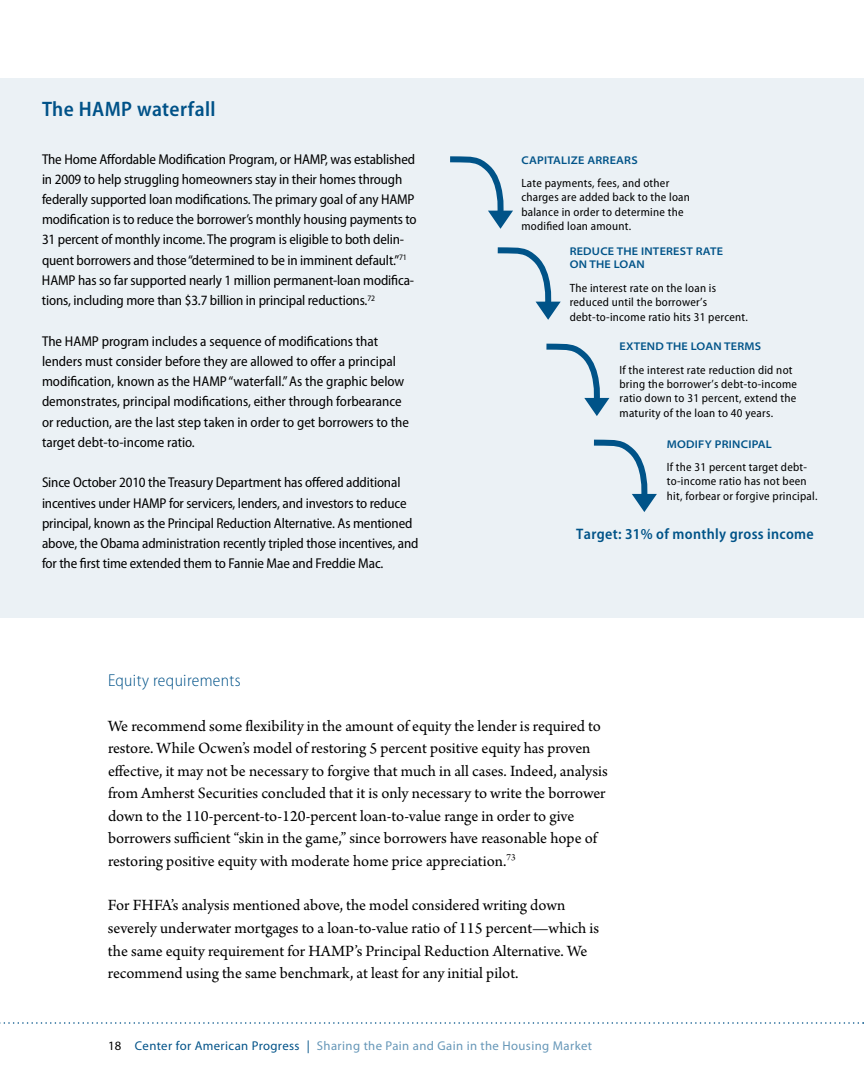
<style>
.page{position:relative;width:864px;height:1080px;background:#fff}
.page>*{position:absolute;margin:0;border:0;box-sizing:border-box;transform-origin:0 0}
.t1{font:600 semi-condensed 21px "Myriad Pro";letter-spacing:.02em;color:#005288}
.t2{font:300 semi-condensed 17.25px "Myriad Pro";letter-spacing:.02em;color:#005288}
.t3{font:16.5px/22.5px "Arno Pro";color:#000}
.t4{font:600 semi-condensed 15.15px "Myriad Pro";letter-spacing:.02em;color:#005388}
.t5{font:semi-condensed 14.25px/20.2px "Myriad Pro";letter-spacing:-.01em;color:#000}
.t6{font:12.75px "Myriad Pro";letter-spacing:.03em;color:#6697b8}
.t7{font:semi-condensed 12px/14.4px "Myriad Pro";letter-spacing:.02em;color:#000}
.t8{font:600 semi-expanded 11.25px/12.9px "Myriad Pro";letter-spacing:.02em;color:#005388}
.s1{color:#000}
.s2{color:#005288}
</style>
<div class="page">
<svg style="left:0;top:1022px;width:864px;height:2px"></svg>
<div style="left:0;top:121px;width:864px;height:497px;background:#ebf1f5"></div>
<div style="left:0;top:78px;width:864px;height:65px;background:#ebf1f5"></div>
<svg style="left:497px;top:247px;width:64px;height:73px"></svg>
<svg style="left:546px;top:343px;width:63px;height:73px"></svg>
<svg style="left:593px;top:439px;width:64px;height:73px"></svg>
<svg style="left:450px;top:156px;width:63px;height:73px"></svg>
<h1 class="t1" style="left:42px;top:98px;width:175px">The HAMP waterfall</h1>
<p class="t5" style="left:42px;top:149px;width:376px">The Home Affordable Modification Program, or HAMP, was established in 2009 to help struggling homeowners stay in their homes through federally supported loan modifications. The primary goal of any HAMP modification is to reduce the borrower’s monthly housing payments to 31 percent of monthly income. The program is eligible to both delin&shy;quent borrowers and those “determined to be in imminent default.”<sup>71<br></sup>HAMP has so far supported nearly 1 million permanent-loan modifica&shy;tions, including more than $3.7 billion in principal reductions.<sup>72</sup></p>
<p class="t5" style="left:42px;top:331px;width:368px">The HAMP program includes a sequence of modifications that lenders must consider before they are allowed to offer a principal modification, known as the HAMP “waterfall.” As the graphic below demonstrates, principal modifications, either through forbearance or reduction, are the last step taken in order to get borrowers to the target debt-to-income ratio.</p>
<p class="t5" style="left:42px;top:473px;width:378px">Since October 2010 the Treasury Department has offered additional incentives under HAMP for servicers, lenders, and investors to reduce principal, known as the Principal Reduction Alternative. As mentioned above, the Obama administration recently tripled those incentives, and for the first time extended them to Fannie Mae and Freddie Mac.</p>
<p class="t8" style="left:521px;top:153px;width:118px">CAPITALIZE ARREARS</p>
<p class="t7" style="left:521px;top:176px;width:170px">Late payments, fees, and other charges are added back to the loan balance in order to determine the modified loan amount.</p>
<p class="t8" style="left:570px;top:245px;width:155px">REDUCE THE INTEREST RATE<br>ON THE LOAN</p>
<p class="t7" style="left:570px;top:281px;width:180px">The interest rate on the loan is reduced until the borrower’s debt-to-income ratio hits 31 percent.</p>
<p class="t8" style="left:620px;top:340px;width:143px">EXTEND THE LOAN TERMS</p>
<p class="t7" style="left:620px;top:363px;width:179px">If the interest rate reduction did not bring the borrower’s debt-to-income ratio down to 31 percent, extend the maturity of the loan to 40 years.</p>
<p class="t8" style="left:667px;top:438px;width:106px">MODIFY PRINCIPAL</p>
<p class="t7" style="left:667px;top:460px;width:152px">If the 31 percent target debt&shy;to-income ratio has not been hit, forbear or forgive principal.</p>
<p class="t4" style="left:576px;top:526px;width:239px">Target: 31% of monthly gross income</p>
<p class="t2" style="left:108px;top:670px;width:134px">Equity requirements</p>
<p class="t3" style="left:108px;top:715px;width:501px">We recommend some flexibility in the amount of equity the lender is required to restore. While Ocwen’s model of restoring 5 percent positive equity has proven effective, it may not be necessary to forgive that much in all cases. Indeed, analysis from Amherst Securities concluded that it is only necessary to write the borrower down to the 110-percent-to-120-percent loan-to-value range in order to give borrowers sufficient “skin in the game,” since borrowers have reasonable hope of restoring positive equity with moderate home price appreciation.<sup>73</sup></p>
<p class="t3" style="left:108px;top:895px;width:493px">For FHFA’s analysis mentioned above, the model considered writing down severely underwater mortgages to a loan-to-value ratio of 115 percent—which is the same equity requirement for HAMP’s Principal Reduction Alternative. We recommend using the same benchmark, at least for any initial pilot.</p>
<p class="t6" style="left:108px;top:1038px;width:486px"><span class="s1">18</span> <span class="s2">Center for American Progress |</span> Sharing the Pain and Gain in the Housing Market</p>
</div>
